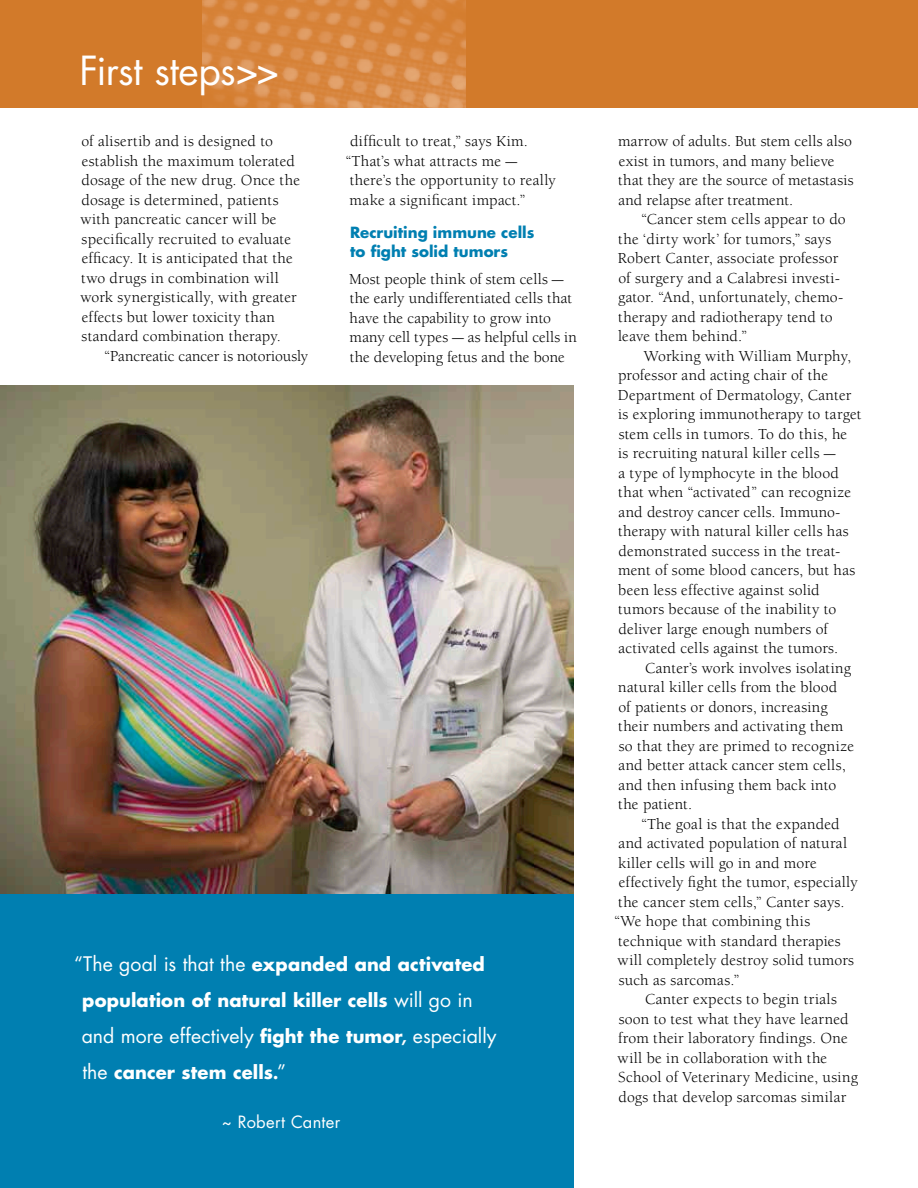
<style>
.page{position:relative;width:918px;height:1188px;background:#fff}
.page>*{position:absolute;margin:0;border:0;box-sizing:border-box;transform-origin:0 0}
.t1{font:39px "Futura";letter-spacing:-.015em;color:#fff}
.t2{font:19.5px "Futura";color:#fff}
.t3{font:700 18px/36px "Futura";letter-spacing:.005em;color:#fff;text-align:center}
.t4{font:16.5px "Futura";letter-spacing:.02em;color:#fff}
.t5{font:15.75px/19.5px "Berkeley";letter-spacing:.015em;color:#000}
.t6{font:15.75px "Berkeley";letter-spacing:-.01em;color:#000}
.t7{font:700 15px/19.5px "Futura";color:#007fb1}
.s1{font-weight:400;font-size:19.5px}
.s2{font-weight:700;font-size:18px}
.s3{font-weight:700;font-size:15px}
.s4{font-size:15px}
</style>
<div class="page">
<div style="left:0;top:0;width:918px;height:108px;background:#d27a2a"></div>
<img style="left:203px;top:0;width:263px;height:108px">
<div style="left:0;top:880px;width:574px;height:308px;background:#007fb1"></div>
<img style="left:0;top:385px;width:574px;height:508px">
<h1 class="t1" style="left:79px;top:43px;width:202px">First steps&gt;&gt;</h1>
<p class="t5" style="left:81px;top:132px;width:221px">of alisertib and is designed to establish the maximum tolerated dosage of the new drug. Once the dosage is determined, patients with pancreatic cancer will be specifically recruited to evaluate efficacy. It is anticipated that the two drugs in combination will work synergistically, with greater effects but lower toxicity than standard combination therapy.</p>
<p class="t6" style="left:104px;top:348px;width:205px">“Pancreatic cancer is notoriously</p>
<p class="t5" style="left:346px;top:132px;width:211px">difficult to treat,” says Kim. “That’s what attracts me — there’s the opportunity to really make a significant impact.”</p>
<p class="t7" style="left:350px;top:222px;width:186px">Recruiting immune cells to fight solid tumors</p>
<p class="t5" style="left:349px;top:269px;width:229px">Most people think of stem cells — the early undifferentiated cells that have the capability to grow into many cell types — as helpful cells in the developing fetus and the bone</p>
<p class="t3" style="left:74px;top:945px;width:412px"><span class="s1">“The goal is that the</span> expanded and activated population of natural killer cells <span class="s1">will go in</span></p>
<p class="t2" style="left:82px;top:1022px;width:416px">and more effectively <span class="s2">fight the tumor</span><span class="s3">,</span> especially</p>
<p class="t3" style="left:82px;top:1053px;width:205px"><span class="s1">the</span> cancer stem cells<span class="s4">.</span><span class="s1">”</span></p>
<p class="t4" style="left:222px;top:1111px;width:120px">~ Robert Canter</p>
<p class="t5" style="left:618px;top:132px;width:237px">marrow of adults. But stem cells also exist in tumors, and many believe that they are the source of metastasis and relapse after treatment.</p>
<p class="t5" style="left:618px;top:210px;width:229px;text-indent:23px">“Cancer stem cells appear to do the ‘dirty work’ for tumors,” says<br>Robert Canter, associate professor of surgery and a Calabresi investi&shy;gator. “And, unfortunately, chemo&shy;therapy and radiotherapy tend to leave them behind.”</p>
<p class="t5" style="left:618px;top:346px;width:245px;text-indent:26px">Working with William Murphy, professor and acting chair of the Department of Dermatology, Canter is exploring immunotherapy to target stem cells in tumors. To do this, he<br>is recruiting natural killer cells —<br>a type of lymphocyte in the blood that when “activated” can recognize and destroy cancer cells. Immuno&shy;therapy with natural killer cells has demonstrated success in the treat&shy;ment of some blood cancers, but has been less effective against solid tumors because of the inability to deliver large enough numbers of activated cells against the tumors.</p>
<p class="t5" style="left:618px;top:658px;width:238px;text-indent:27px">Canter’s work involves isolating natural killer cells from the blood<br>of patients or donors, increasing their numbers and activating them so that they are primed to recognize and better attack cancer stem cells, and then infusing them back into the patient.</p>
<p class="t5" style="left:614px;top:814px;width:245px;text-indent:27px">“The goal is that the expanded and activated population of natural killer cells will go in and more effectively fight the tumor, especially the cancer stem cells,” Canter says. “We hope that combining this technique with standard therapies will completely destroy solid tumors such as sarcomas.”</p>
<p class="t5" style="left:618px;top:990px;width:242px;text-indent:28px">Canter expects to begin trials soon to test what they have learned from their laboratory findings. One will be in collaboration with the School of Veterinary Medicine, using dogs that develop sarcomas similar</p>
</div>
